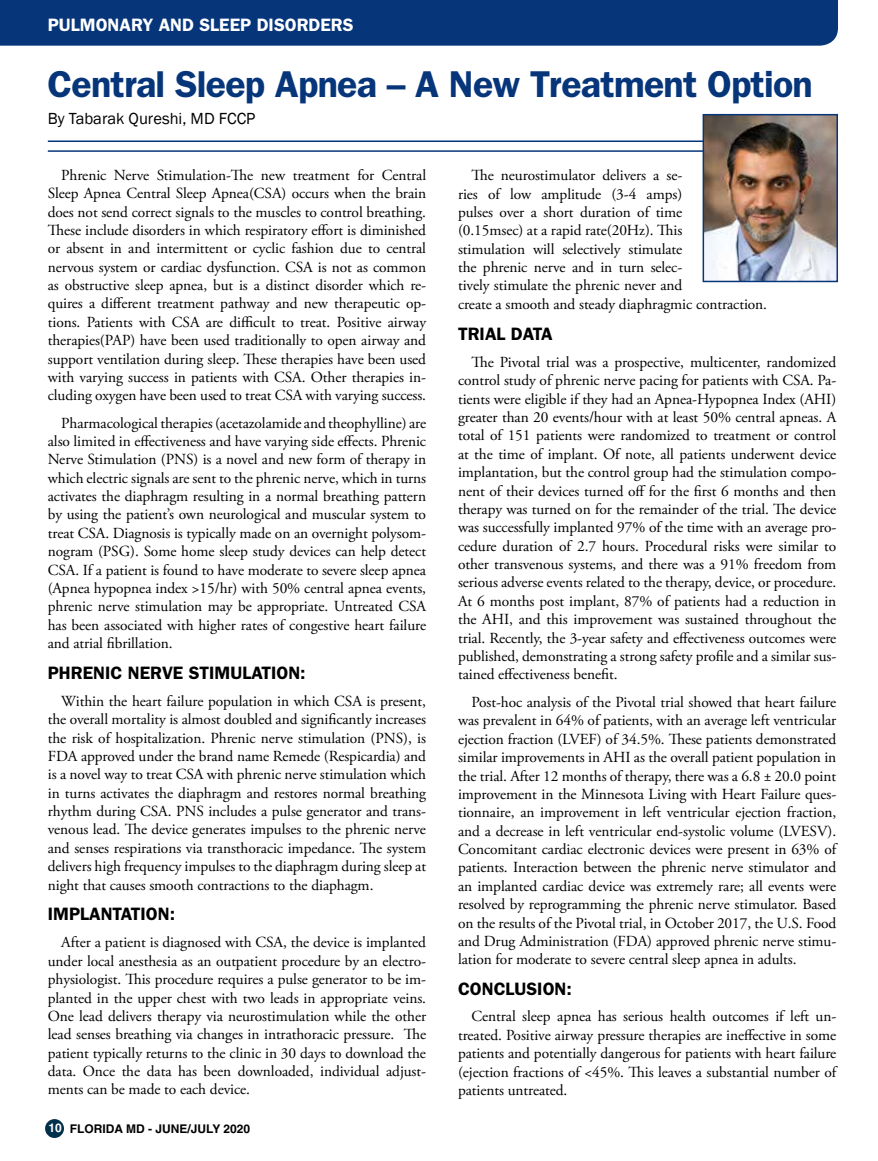
<style>
.page{position:relative;width:878px;height:1161px;background:#fff}
.page>*{position:absolute;margin:0;border:0;box-sizing:border-box;transform-origin:0 0}
.t1{font:600 37.5px "Franklin Gothic";letter-spacing:-.02em;color:#06357a}
.t2{font:600 18px "Franklin Gothic";color:#000}
.t3{font:600 18px "Franklin Gothic";color:#fff}
.t4{font:16.5px "Franklin Gothic";color:#000}
.t5{font:15.3px/18.3px "Adobe Garamond Pro";letter-spacing:-.005em;color:#000;text-align:justify}
.t6{font:700 12px "Helvetica";color:#000}
.s1{color:#fff}
</style>
<div class="page">
<div style="left:45px;top:1119px;width:19px;height:19px;background:#00304b;border-radius:50%"></div>
<div style="left:0;top:0;width:838px;height:46px;background:#06357a"></div>
<hr style="left:48px;top:140px;width:666px;height:2px;background:#06357a">
<hr style="left:48px;top:150px;width:666px;height:2px;background:#06357a">
<img style="left:705px;top:117px;width:130px;height:162px">
<div style="left:702px;top:114px;width:136px;height:168px;border:2px solid #06357a"></div>
<p class="t3" style="left:48px;top:14px;width:307px">PULMONARY AND SLEEP DISORDERS</p>
<h1 class="t1" style="left:47px;top:62px;width:766px">Central Sleep Apnea – A New Treatment Option</h1>
<p class="t4" style="left:48px;top:109px;width:209px">By Tabarak Qureshi, MD FCCP</p>
<p class="t5" style="left:48px;top:166px;width:380px;text-indent:13px">Phrenic Nerve Stimulation-The new treatment for Central Sleep Apnea Central Sleep Apnea(CSA) occurs when the brain does not send correct signals to the muscles to control breathing.<br>These include disorders in which respiratory effort is diminished or absent in and intermittent or cyclic fashion due to central nervous system or cardiac dysfunction. CSA is not as common as obstructive sleep apnea, but is a distinct disorder which re&shy;quires a different treatment pathway and new therapeutic op&shy;tions. Patients with CSA are difficult to treat. Positive airway therapies(PAP) have been used traditionally to open airway and support ventilation during sleep. These therapies have been used with varying success in patients with CSA. Other therapies in&shy;cluding oxygen have been used to treat CSA with varying success.</p>
<p class="t5" style="left:48px;top:414px;width:380px;text-indent:13px">Pharmacological therapies (acetazolamide and theophylline) are also limited in effectiveness and have varying side effects. Phrenic Nerve Stimulation (PNS) is a novel and new form of therapy in which electric signals are sent to the phrenic nerve, which in turns activates the diaphragm resulting in a normal breathing pattern by using the patient’s own neurological and muscular system to treat CSA. Diagnosis is typically made on an overnight polysom&shy;nogram (PSG). Some home sleep study devices can help detect CSA. If a patient is found to have moderate to severe sleep apnea (Apnea hypopnea index &gt;15/hr) with 50% central apnea events, phrenic nerve stimulation may be appropriate. Untreated CSA has been associated with higher rates of congestive heart failure and atrial fibrillation.</p>
<p class="t2" style="left:48px;top:662px;width:259px">PHRENIC NERVE STIMULATION:</p>
<p class="t5" style="left:48px;top:692px;width:380px;text-indent:13px">Within the heart failure population in which CSA is present, the overall mortality is almost doubled and significantly increases the risk of hospitalization. Phrenic nerve stimulation (PNS), is FDA approved under the brand name Remede (Respicardia) and is a novel way to treat CSA with phrenic nerve stimulation which in turns activates the diaphragm and restores normal breathing rhythm during CSA. PNS includes a pulse generator and trans&shy;venous lead. The device generates impulses to the phrenic nerve and senses respirations via transthoracic impedance. The system delivers high frequency impulses to the diaphragm during sleep at night that causes smooth contractions to the diaphagm.</p>
<p class="t2" style="left:48px;top:903px;width:129px">IMPLANTATION:</p>
<p class="t5" style="left:48px;top:934px;width:380px;text-indent:13px">After a patient is diagnosed with CSA, the device is implanted under local anesthesia as an outpatient procedure by an electro&shy;physiologist. This procedure requires a pulse generator to be im&shy;planted in the upper chest with two leads in appropriate veins.<br>One lead delivers therapy via neurostimulation while the other lead senses breathing via changes in intrathoracic pressure. The patient typically returns to the clinic in 30 days to download the data. Once the data has been downloaded, individual adjust&shy;ments can be made to each device.</p>
<p class="t6" style="left:48px;top:1122px;width:203px"><span class="s1">10</span> FLORIDA MD - JUNE/JULY 2020</p>
<p class="t5" style="left:458px;top:167px;width:310px;text-align:left;text-indent:13px">The neurostimulator delivers a se-<br>ries of low amplitude (3-4 amps)<br>pulses over a short duration of time<br>(0.15msec) at a rapid rate(20Hz). This<br>stimulation will selectively stimulate<br>the phrenic nerve and in turn selec-<br>tively stimulate the phrenic never and<br>create a smooth and steady diaphragmic contraction.</p>
<p class="t2" style="left:458px;top:323px;width:96px">TRIAL DATA</p>
<p class="t5" style="left:458px;top:353px;width:380px;text-indent:13px">The Pivotal trial was a prospective, multicenter, randomized control study of phrenic nerve pacing for patients with CSA. Pa&shy;tients were eligible if they had an Apnea-Hypopnea Index (AHI) greater than 20 events/hour with at least 50% central apneas. A total of 151 patients were randomized to treatment or control at the time of implant. Of note, all patients underwent device implantation, but the control group had the stimulation compo&shy;nent of their devices turned off for the first 6 months and then therapy was turned on for the remainder of the trial. The device was successfully implanted 97% of the time with an average pro&shy;cedure duration of 2.7 hours. Procedural risks were similar to other transvenous systems, and there was a 91% freedom from serious adverse events related to the therapy, device, or procedure.<br>At 6 months post implant, 87% of patients had a reduction in the AHI, and this improvement was sustained throughout the trial. Recently, the 3-year safety and effectiveness outcomes were published, demonstrating a strong safety profile and a similar sus&shy;tained effectiveness benefit.</p>
<p class="t5" style="left:458px;top:694px;width:380px;text-indent:13px">Post-hoc analysis of the Pivotal trial showed that heart failure was prevalent in 64% of patients, with an average left ventricular ejection fraction (LVEF) of 34.5%. These patients demonstrated similar improvements in AHI as the overall patient population in the trial. After 12 months of therapy, there was a 6.8 ± 20.0 point improvement in the Minnesota Living with Heart Failure ques&shy;tionnaire, an improvement in left ventricular ejection fraction, and a decrease in left ventricular end-systolic volume (LVESV).<br>Concomitant cardiac electronic devices were present in 63% of patients. Interaction between the phrenic nerve stimulator and an implanted cardiac device was extremely rare; all events were resolved by reprogramming the phrenic nerve stimulator. Based on the results of the Pivotal trial, in October 2017, the U.S. Food and Drug Administration (FDA) approved phrenic nerve stimu&shy;lation for moderate to severe central sleep apnea in adults.</p>
<p class="t2" style="left:458px;top:979px;width:115px">CONCLUSION:</p>
<p class="t5" style="left:458px;top:1008px;width:380px;text-indent:13px">Central sleep apnea has serious health outcomes if left un&shy;treated. Positive airway pressure therapies are ineffective in some patients and potentially dangerous for patients with heart failure (ejection fractions of &lt;45%. This leaves a substantial number of patients untreated.</p>
</div>
